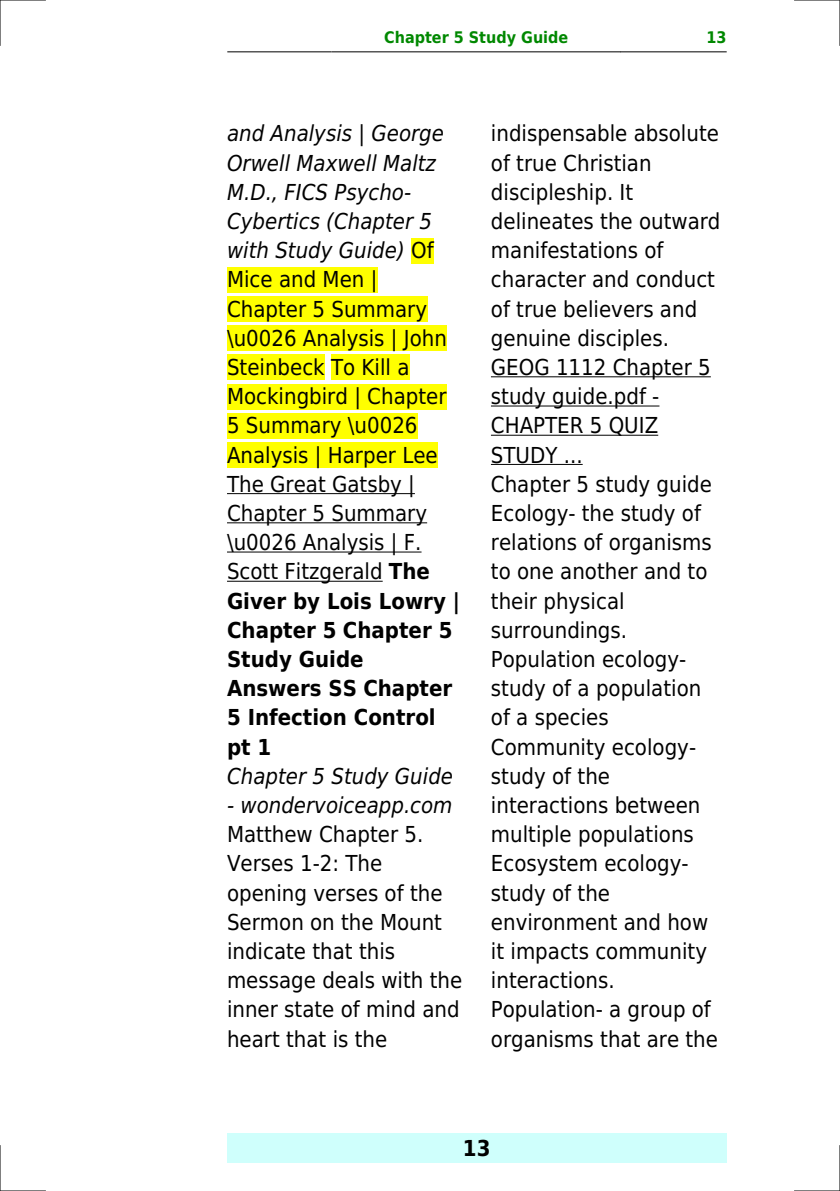
<style>
.page{position:relative;width:840px;height:1191px;background:#fff}
.page>*{position:absolute;margin:0;border:0;box-sizing:border-box;transform-origin:0 0}
.t1{font:22px/29.2px "DejaVu Sans Condensed";color:#000}
.t2{font:italic 22px "DejaVu Sans Condensed";color:#000}
.t3{font:700 22px "DejaVu Sans Condensed";color:#000}
.t4{font:700 16px "DejaVu Sans Condensed";color:#080}
.s1{font-style:italic}
.s2{font-weight:700}
</style>
<div class="page">
<hr style="left:227px;top:51px;width:104px;height:1px;background:#000">
<hr style="left:332px;top:51px;width:288px;height:1px;background:#000">
<hr style="left:620px;top:51px;width:105px;height:1px;background:#000">
<div style="left:227px;top:1133px;width:499px;height:29px;background:#cffffc"></div>
<div style="left:411px;top:238px;width:22px;height:25px;background:#ff0"></div>
<div style="left:227px;top:267px;width:150px;height:25px;background:#ff0"></div>
<div style="left:227px;top:296px;width:200px;height:26px;background:#ff0"></div>
<div style="left:227px;top:325px;width:219px;height:26px;background:#ff0"></div>
<div style="left:227px;top:354px;width:97px;height:26px;background:#ff0"></div>
<div style="left:331px;top:354px;width:78px;height:26px;background:#ff0"></div>
<div style="left:227px;top:384px;width:219px;height:25px;background:#ff0"></div>
<div style="left:227px;top:413px;width:190px;height:25px;background:#ff0"></div>
<div style="left:227px;top:442px;width:210px;height:26px;background:#ff0"></div>
<hr style="left:227px;top:493px;width:187px;height:1px;background:#000">
<hr style="left:227px;top:522px;width:200px;height:1px;background:#000">
<hr style="left:227px;top:551px;width:194px;height:1px;background:#000">
<hr style="left:227px;top:581px;width:155px;height:1px;background:#000">
<hr style="left:490px;top:376px;width:220px;height:1px;background:#000">
<hr style="left:490px;top:405px;width:169px;height:1px;background:#000">
<hr style="left:490px;top:435px;width:168px;height:1px;background:#000">
<hr style="left:490px;top:464px;width:92px;height:1px;background:#000">
<hr style="left:0;top:0;width:45px;height:1px;background:#000">
<hr style="left:794px;top:0;width:45px;height:1px;background:#000">
<hr style="left:0;top:1190px;width:45px;height:1px;background:#000">
<hr style="left:794px;top:1190px;width:45px;height:1px;background:#000">
<hr style="left:0;top:0;width:1px;height:45px;background:#000">
<hr style="left:0;top:1145px;width:1px;height:46px;background:#000">
<hr style="left:839px;top:0;width:1px;height:45px;background:#000">
<hr style="left:839px;top:1145px;width:1px;height:46px;background:#000">
<p class="t4" style="left:384px;top:29px;width:185px">Chapter 5 Study Guide</p>
<p class="t4" style="left:706px;top:29px;width:22px">13</p>
<p class="t1" style="left:227px;top:119px;width:234px"><span class="s1">and Analysis | George<br>Orwell Maxwell Maltz<br>M.D., FICS Psycho-<br>Cybertics (Chapter 5 with Study Guide)</span> Of<br>Mice and Men |<br>Chapter 5 Summary \u0026 Analysis | John<br>Steinbeck To Kill a<br>Mockingbird | Chapter<br>5 Summary \u0026<br>Analysis | Harper Lee<br>The Great Gatsby |<br>Chapter 5 Summary \u0026 Analysis | F.<br>Scott Fitzgerald <span class="s2">The<br>Giver by Lois Lowry |<br>Chapter 5 Chapter 5<br>Study Guide<br>Answers SS Chapter<br>5 Infection Control pt 1</span></p>
<p class="t2" style="left:227px;top:763px;width:227px">Chapter 5 Study Guide</p>
<p class="t2" style="left:227px;top:792px;width:227px">- wondervoiceapp.com</p>
<p class="t1" style="left:227px;top:820px;width:237px">Matthew Chapter 5.<br>Verses 1-2: The opening verses of the<br>Sermon on the Mount indicate that this message deals with the inner state of mind and heart that is the</p>
<p class="t1" style="left:490px;top:119px;width:231px">indispensable absolute of true Christian discipleship. It delineates the outward manifestations of character and conduct of true believers and genuine disciples.<br>GEOG 1112 Chapter 5 study guide.pdf -<br>CHAPTER 5 QUIZ<br>STUDY ...<br>Chapter 5 study guide<br>Ecology- the study of relations of organisms to one another and to their physical surroundings.<br>Population ecology&shy;study of a population of a species<br>Community ecology&shy;study of the interactions between multiple populations<br>Ecosystem ecology&shy;study of the environment and how it impacts community interactions.<br>Population- a group of organisms that are the</p>
<p class="t3" style="left:462px;top:1135px;width:29px">13</p>
</div>
